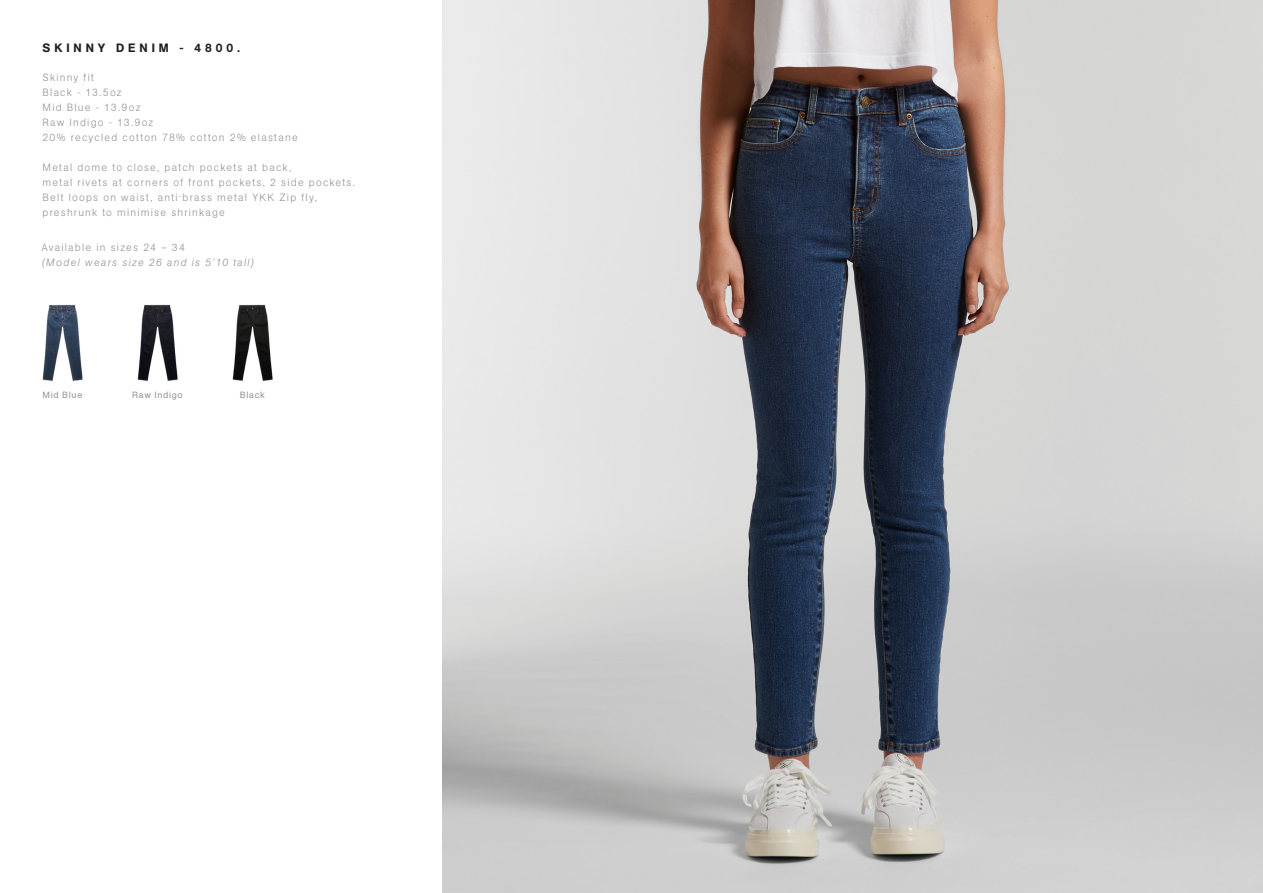
<style>
.page{position:relative;width:1263px;height:893px;background:#fff}
.page>*{position:absolute;margin:0;border:0;box-sizing:border-box;transform-origin:0 0}
.t1{font:500 12px "AG Book Pro";letter-spacing:.33em;color:#231f20}
.t2{font:300 10.5px/15px "AG Book Pro";letter-spacing:.12em;color:#939598}
.t3{font:italic 300 10.5px/15px "AG Book Pro";letter-spacing:.125em;color:#939598}
.t4{font:9px "AG Book Pro";letter-spacing:.075em;color:#939598}
.s1{font-style:normal}
</style>
<div class="page">
<img style="left:137px;top:304px;width:41px;height:77px">
<img style="left:42px;top:304px;width:41px;height:78px">
<img style="left:442px;top:0;width:821px;height:893px">
<img style="left:232px;top:304px;width:41px;height:78px">
<p class="t1" style="left:43px;top:40px;width:199px">SKINNY DENIM - 4800.</p>
<p class="t2" style="left:43px;top:70px;width:257px">Skinny fit<br>Black - 13.5oz<br>Mid Blue - 13.9oz<br>Raw Indigo - 13.9oz<br>20% recycled cotton 78% cotton 2% elastane</p>
<p class="t2" style="left:43px;top:160px;width:314px">Metal dome to close, patch pockets at back,<br>metal rivets at corners of front pockets, 2 side pockets.<br>Belt loops on waist, anti-brass metal YKK Zip fly, preshrunk to minimise shrinkage</p>
<p class="t3" style="left:41px;top:239px;width:214px"><span class="s1">Available in sizes 24 – 34<br></span>(Model wears size 26 and is 5’10 tall)</p>
<p class="t4" style="left:43px;top:389px;width:41px">Mid Blue</p>
<p class="t4" style="left:132px;top:389px;width:52px">Raw Indigo</p>
<p class="t4" style="left:240px;top:389px;width:27px">Black</p>
</div>
